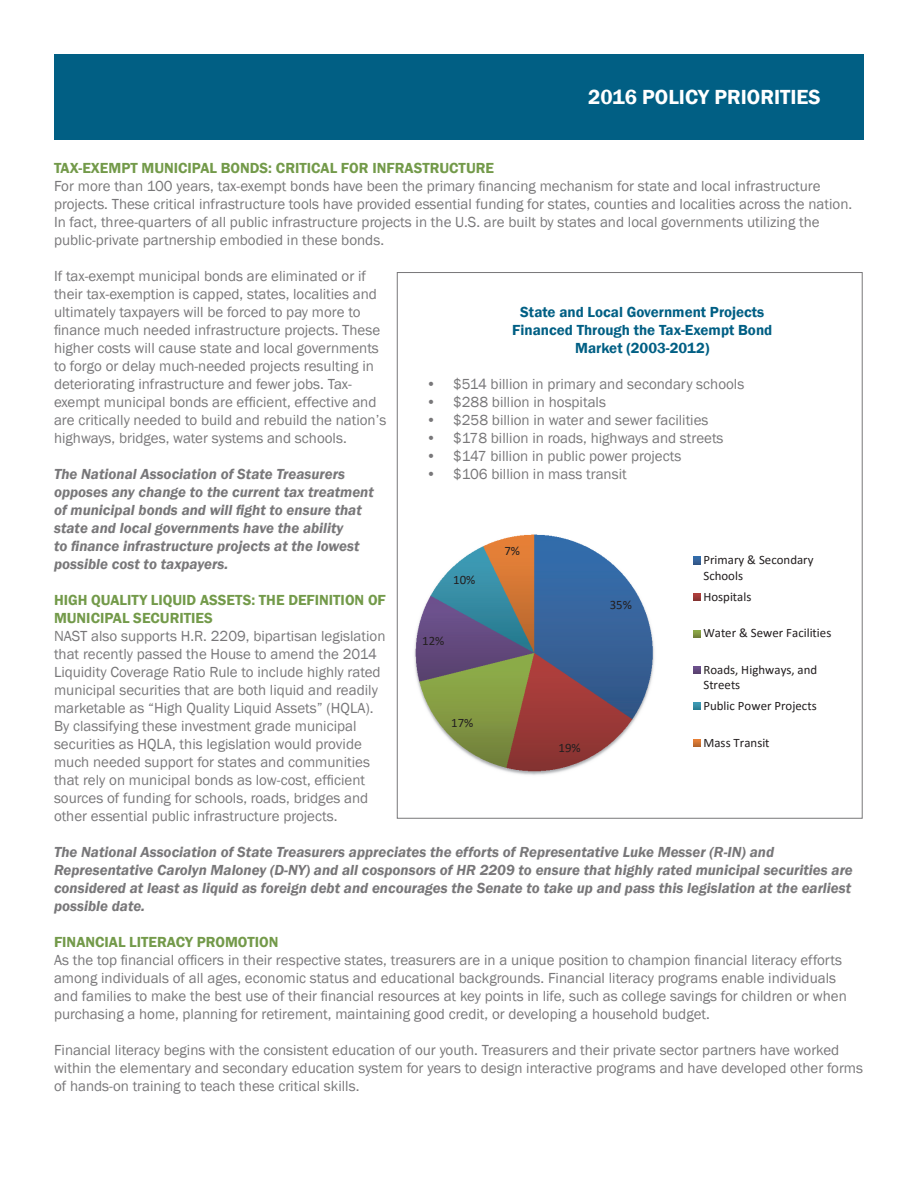
<style>
.page{position:relative;width:918px;height:1188px;background:#fff}
.page>*{position:absolute;margin:0;border:0;box-sizing:border-box;transform-origin:0 0}
.t1{font:600 21px "Franklin Gothic";color:#fff}
.t2{font:15px/18px "Franklin Gothic";color:#787779}
.t3{font:italic 600 15px/18px "Franklin Gothic";color:#787779}
.t4{font:600 15px/18px "Franklin Gothic";color:#739a4a}
.t5{font:600 15px/18px "Franklin Gothic";color:#015f84;text-align:center}
.t6{font:12.9px/15.8px "Calibri";color:#231f20}
</style>
<div class="page">
<div style="left:54px;top:54px;width:810px;height:85px;background:#015f84"></div>
<img style="left:414px;top:534px;width:240px;height:241px">
<svg style="left:693px;top:557px;width:8px;height:7px"></svg>
<svg style="left:693px;top:594px;width:8px;height:7px"></svg>
<svg style="left:693px;top:630px;width:8px;height:7px"></svg>
<svg style="left:693px;top:667px;width:8px;height:6px"></svg>
<svg style="left:693px;top:703px;width:8px;height:7px"></svg>
<svg style="left:693px;top:739px;width:8px;height:7px"></svg>
<h1 class="t1" style="left:588px;top:84px;width:234px">2016 POLICY PRIORITIES</h1>
<p class="t4" style="left:54px;top:159px;width:442px">TAX-EXEMPT MUNICIPAL BONDS: CRITICAL FOR INFRASTRUCTURE</p>
<p class="t2" style="left:54px;top:177px;width:800px">For more than 100 years, tax-exempt bonds have been the primary financing mechanism for state and local infrastructure projects. These critical infrastructure tools have provided essential funding for states, counties and localities across the nation.<br>In fact, three-quarters of all public infrastructure projects in the U.S. are built by states and local governments utilizing the public-private partnership embodied in these bonds.</p>
<p class="t2" style="left:54px;top:267px;width:334px">If tax-exempt municipal bonds are eliminated or if their tax-exemption is capped, states, localities and ultimately taxpayers will be forced to pay more to finance much needed infrastructure projects. These higher costs will cause state and local governments to forgo or delay much-needed projects resulting in deteriorating infrastructure and fewer jobs. Tax&shy;exempt municipal bonds are efficient, effective and are critically needed to build and rebuild the nation’s highways, bridges, water systems and schools.</p>
<p class="t3" style="left:54px;top:464px;width:321px">The National Association of State Treasurers opposes any change to the current tax treatment of municipal bonds and will fight to ensure that state and local governments have the ability<br>to finance infrastructure projects at the lowest possible cost to taxpayers.</p>
<p class="t4" style="left:54px;top:591px;width:333px">HIGH QUALITY LIQUID ASSETS: THE DEFINITION OF<br>MUNICIPAL SECURITIES</p>
<p class="t2" style="left:54px;top:627px;width:333px">NAST also supports H.R. 2209, bipartisan legislation that recently passed the House to amend the 2014<br>Liquidity Coverage Ratio Rule to include highly rated municipal securities that are both liquid and readily marketable as “High Quality Liquid Assets” (HQLA).<br>By classifying these investment grade municipal securities as HQLA, this legislation would provide much needed support for states and communities that rely on municipal bonds as low-cost, efficient sources of funding for schools, roads, bridges and other essential public infrastructure projects.</p>
<p class="t3" style="left:54px;top:842px;width:800px">The National Association of State Treasurers appreciates the efforts of Representative Luke Messer (R-IN) and Representative Carolyn Maloney (D-NY) and all cosponsors of HR 2209 to ensure that highly rated municipal securities are considered at least as liquid as foreign debt and encourages the Senate to take up and pass this legislation at the earliest possible date.</p>
<p class="t4" style="left:54px;top:933px;width:226px">FINANCIAL LITERACY PROMOTION</p>
<p class="t2" style="left:54px;top:951px;width:794px">As the top financial officers in their respective states, treasurers are in a unique position to champion financial literacy efforts among individuals of all ages, economic status and educational backgrounds. Financial literacy programs enable individuals and families to make the best use of their financial resources at key points in life, such as college savings for children or when purchasing a home, planning for retirement, maintaining good credit, or developing a household budget.</p>
<p class="t2" style="left:54px;top:1041px;width:811px">Financial literacy begins with the consistent education of our youth. Treasurers and their private sector partners have worked within the elementary and secondary education system for years to design interactive programs and have developed other forms of hands-on training to teach these critical skills.</p>
<p class="t5" style="left:512px;top:303px;width:262px">State and Local Government Projects<br>Financed Through the Tax-Exempt Bond<br>Market (2003-2012)</p>
<p class="t2" style="left:426px;top:375px;width:320px">• $514 billion in primary and secondary schools</p>
<p class="t2" style="left:426px;top:393px;width:181px">• $288 billion in hospitals</p>
<p class="t2" style="left:426px;top:411px;width:284px">• $258 billion in water and sewer facilities</p>
<p class="t2" style="left:426px;top:429px;width:299px">• $178 billion in roads, highways and streets</p>
<p class="t2" style="left:426px;top:447px;width:257px">• $147 billion in public power projects</p>
<p class="t2" style="left:426px;top:465px;width:202px">• $106 billion in mass transit</p>
<p class="t6" style="left:504px;top:543px;width:17px">7%</p>
<p class="t6" style="left:703px;top:552px;width:112px">Primary &amp; Secondary<br>Schools</p>
<p class="t6" style="left:703px;top:588px;width:49px">Hospitals</p>
<p class="t6" style="left:703px;top:625px;width:129px">Water &amp; Sewer Facilities</p>
<p class="t6" style="left:703px;top:661px;width:115px">Roads, Highways, and<br>Streets</p>
<p class="t6" style="left:703px;top:698px;width:115px">Public Power Projects</p>
<p class="t6" style="left:703px;top:734px;width:68px">Mass Transit</p>
<p class="t6" style="left:453px;top:572px;width:24px">10%</p>
<p class="t6" style="left:610px;top:596px;width:24px">35%</p>
<p class="t6" style="left:422px;top:633px;width:24px">12%</p>
<p class="t6" style="left:451px;top:714px;width:24px">17%</p>
<p class="t6" style="left:559px;top:739px;width:24px">19%</p>
</div>
